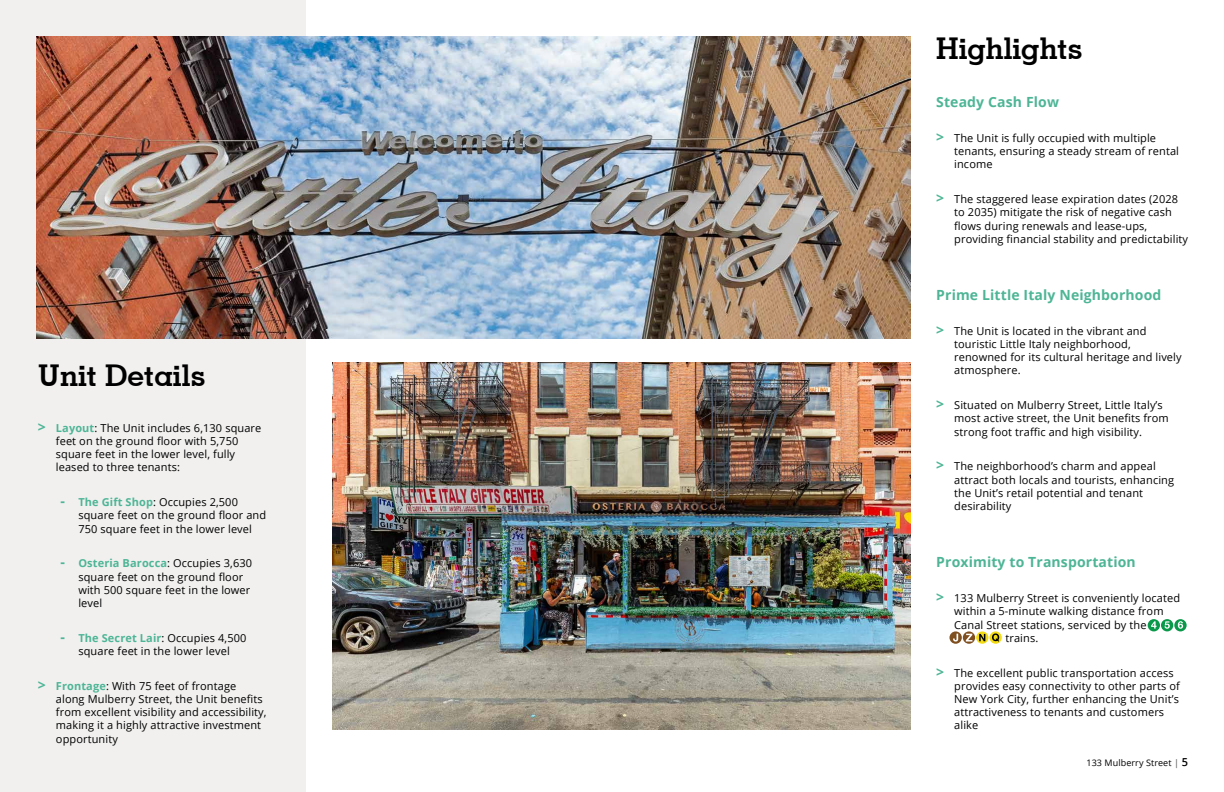
<style>
.page{position:relative;width:1224px;height:792px;background:#fff}
.page>*{position:absolute;margin:0;border:0;box-sizing:border-box;transform-origin:0 0}
.t1{font:700 30px "Geometric Slab 703 BT";color:#000}
.t2{font:700 14px "Open Sans";letter-spacing:.01em;color:#4db595}
.t3{font:11px/13.2px "Open Sans";letter-spacing:.01em;color:#000}
.t4{font:9px "Open Sans";letter-spacing:.01em;color:#000}
.s1{font-weight:700;font-size:14px;color:#4db595}
.s2{font-weight:700;color:#4db595}
.s3{color:#4d4d4f}
.s4{font-weight:600;font-size:11px}
</style>
<div class="page">
<div style="left:0;top:0;width:306px;height:792px;background:#f1f0ef"></div>
<img style="left:36px;top:37px;width:874px;height:301px">
<img style="left:332px;top:363px;width:578px;height:366px">
<svg style="left:1174px;top:619px;width:13px;height:12px"></svg>
<svg style="left:1178px;top:621px;width:5px;height:8px"></svg>
<svg style="left:976px;top:631px;width:12px;height:13px"></svg>
<svg style="left:979px;top:634px;width:6px;height:7px"></svg>
<svg style="left:989px;top:631px;width:13px;height:13px"></svg>
<svg style="left:992px;top:633px;width:7px;height:9px"></svg>
<svg style="left:950px;top:631px;width:12px;height:13px"></svg>
<svg style="left:953px;top:634px;width:5px;height:8px"></svg>
<div style="left:1148px;top:619px;width:12px;height:12px;background:#0a984a;border-radius:50%"></div>
<svg style="left:1151px;top:621px;width:6px;height:8px"></svg>
<div style="left:1161px;top:619px;width:12px;height:12px;background:#0a984a;border-radius:50%"></div>
<svg style="left:1164px;top:621px;width:6px;height:8px"></svg>
<svg style="left:963px;top:631px;width:12px;height:13px"></svg>
<svg style="left:966px;top:634px;width:6px;height:8px"></svg>
<h1 class="t1" style="left:38px;top:357px;width:169px">Unit Details</h1>
<p class="t3" style="left:56px;top:421px;width:207px;text-indent:-18px"><span class="s1">&gt;</span> <span class="s2">Layout</span>: The Unit includes 6,130 square feet on the ground floor with 5,750 square feet in the lower level, fully leased to three tenants:</p>
<p class="t3" style="left:78px;top:495px;width:189px;text-indent:-18px"><span class="s1">-</span> <span class="s2">The Gift Shop</span>: Occupies 2,500 square feet on the ground floor and<br>750 square feet in the lower level</p>
<p class="t3" style="left:78px;top:557px;width:175px;text-indent:-18px"><span class="s1">-</span> <span class="s2">Osteria Barocca</span>: Occupies 3,630 square feet on the ground floor with 500 square feet in the lower level</p>
<p class="t3" style="left:60px;top:631px;width:188px;text-align:center"><span class="s1">-</span> <span class="s2">The Secret Lair</span>: Occupies 4,500 square feet in the lower level</p>
<p class="t3" style="left:56px;top:679px;width:212px;text-indent:-18px"><span class="s1">&gt;</span> <span class="s2">Frontage</span>: With 75 feet of frontage along Mulberry Street, the Unit benefits from excellent visibility and accessibility, making it a highly attractive investment opportunity</p>
<h1 class="t1" style="left:936px;top:31px;width:148px">Highlights</h1>
<p class="t2" style="left:936px;top:92px;width:124px">Steady Cash Flow</p>
<p class="t3" style="left:954px;top:131px;width:226px;text-indent:-18px"><span class="s1">&gt;</span> The Unit is fully occupied with multiple tenants, ensuring a steady stream of rental income</p>
<p class="t3" style="left:954px;top:192px;width:235px;text-indent:-18px"><span class="s1">&gt;</span> The staggered lease expiration dates (2028 to 2035) mitigate the risk of negative cash flows during renewals and lease-ups, providing financial stability and predictability</p>
<p class="t2" style="left:936px;top:285px;width:227px">Prime Little Italy Neighborhood</p>
<p class="t3" style="left:954px;top:324px;width:229px;text-indent:-18px"><span class="s1">&gt;</span> The Unit is located in the vibrant and touristic Little Italy neighborhood, renowned for its cultural heritage and lively atmosphere.</p>
<p class="t3" style="left:954px;top:398px;width:216px;text-indent:-18px"><span class="s1">&gt;</span> Situated on Mulberry Street, Little Italy’s most active street, the Unit benefits from strong foot traffic and high visibility.</p>
<p class="t3" style="left:954px;top:460px;width:221px;text-indent:-18px"><span class="s1">&gt;</span> The neighborhood’s charm and appeal attract both locals and tourists, enhancing the Unit’s retail potential and tenant desirability</p>
<p class="t2" style="left:936px;top:552px;width:201px">Proximity to Transportation</p>
<p class="t3" style="left:936px;top:591px;width:245px"><span class="s1">&gt;</span> 133 Mulberry Street is conveniently located</p>
<p class="t3" style="left:954px;top:605px;width:211px">within a 5-minute walking distance from</p>
<p class="t3" style="left:954px;top:618px;width:194px">Canal Street stations, serviced by the</p>
<p class="t3" style="left:1005px;top:631px;width:34px">trains.</p>
<p class="t3" style="left:954px;top:666px;width:227px;text-indent:-18px"><span class="s1">&gt;</span> The excellent public transportation access provides easy connectivity to other parts of New York City, further enhancing the Unit’s attractiveness to tenants and customers alike</p>
<p class="t4" style="left:1086px;top:756px;width:103px">133 Mulberry Street <span class="s3">|</span> <span class="s4">5</span></p>
</div>
